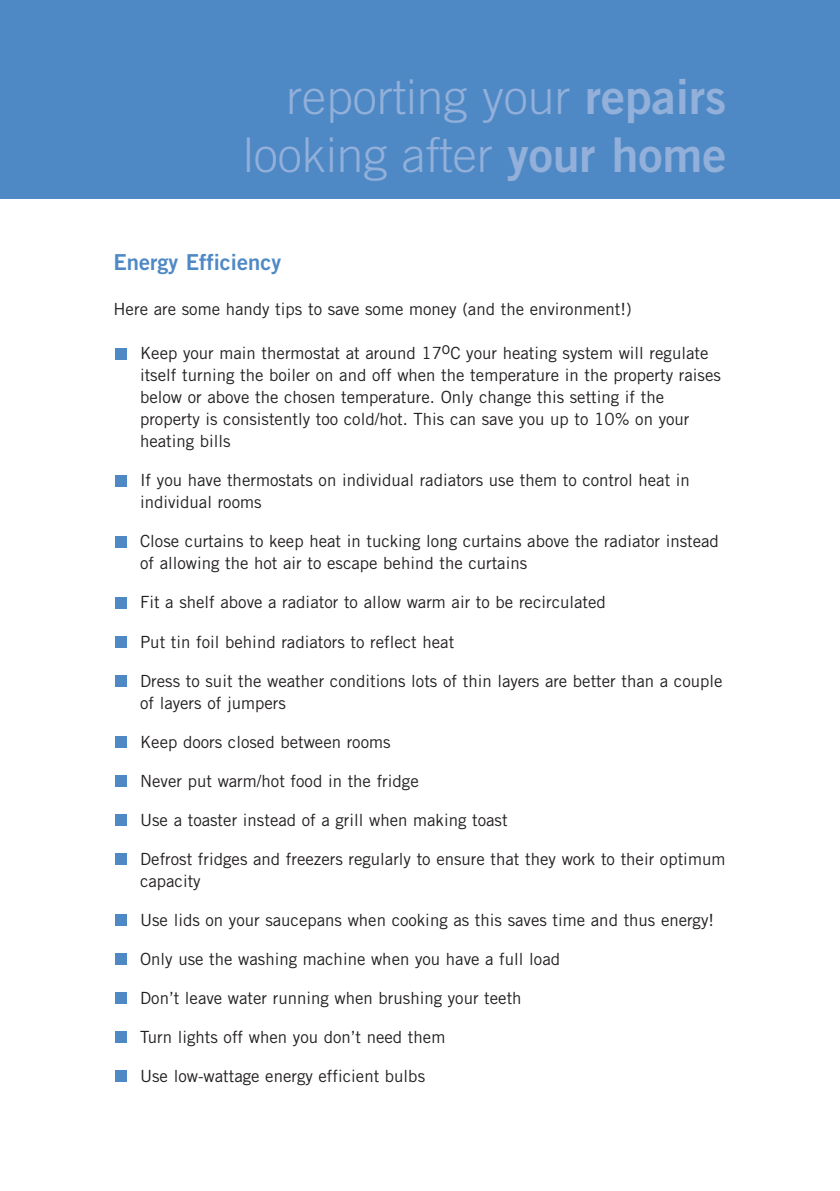
<style>
.page{position:relative;width:840px;height:1191px;background:#fff}
.page>*{position:absolute;margin:0;border:0;box-sizing:border-box;transform-origin:0 0}
.t1{font:300 48px/57.6px "Trade Gothic";color:#92b0da;text-align:right}
.t2{font:22px "Trade Gothic Bold Two";color:#4f89c5}
.t3{font:16.8px/22px "Trade Gothic";color:#231f20}
.s1{font-family:"Trade Gothic Bold Two";font-weight:400}
</style>
<div class="page">
<div style="left:0;top:0;width:839px;height:198px;background:#4f89c5"></div>
<div style="left:115px;top:1070px;width:12px;height:11px;background:#4f89c5"></div>
<div style="left:115px;top:1031px;width:12px;height:11px;background:#4f89c5"></div>
<div style="left:115px;top:992px;width:12px;height:11px;background:#4f89c5"></div>
<div style="left:115px;top:953px;width:12px;height:11px;background:#4f89c5"></div>
<div style="left:115px;top:914px;width:12px;height:11px;background:#4f89c5"></div>
<div style="left:115px;top:853px;width:12px;height:11px;background:#4f89c5"></div>
<div style="left:115px;top:814px;width:12px;height:11px;background:#4f89c5"></div>
<div style="left:115px;top:775px;width:12px;height:11px;background:#4f89c5"></div>
<div style="left:115px;top:736px;width:12px;height:11px;background:#4f89c5"></div>
<div style="left:115px;top:675px;width:12px;height:11px;background:#4f89c5"></div>
<div style="left:115px;top:636px;width:12px;height:11px;background:#4f89c5"></div>
<div style="left:115px;top:597px;width:12px;height:11px;background:#4f89c5"></div>
<div style="left:115px;top:536px;width:12px;height:11px;background:#4f89c5"></div>
<div style="left:115px;top:475px;width:12px;height:11px;background:#4f89c5"></div>
<div style="left:115px;top:348px;width:12px;height:11px;background:#4f89c5"></div>
<h1 class="t1" style="left:243px;top:72px;width:484px">reporting your <span class="s1">repairs </span>looking after <span class="s1">your home</span></h1>
<h2 class="t2" style="left:113px;top:254px;width:169px">Energy Efficiency</h2>
<p class="t3" style="left:113px;top:299px;width:519px">Here are some handy tips to save some money (and the environment!)</p>
<p class="t3" style="left:140px;top:344px;width:582px">Keep your main thermostat at around 17oC your heating system will regulate itself turning the boiler on and off when the temperature in the property raises below or above the chosen temperature. Only change this setting if the property is consistently too cold/hot. This can save you up to 10% on your heating bills</p>
<p class="t3" style="left:140px;top:471px;width:551px">If you have thermostats on individual radiators use them to control heat in individual rooms</p>
<p class="t3" style="left:140px;top:532px;width:580px">Close curtains to keep heat in tucking long curtains above the radiator instead of allowing the hot air to escape behind the curtains</p>
<p class="t3" style="left:140px;top:593px;width:467px">Fit a shelf above a radiator to allow warm air to be recirculated</p>
<p class="t3" style="left:140px;top:632px;width:315px">Put tin foil behind radiators to reflect heat</p>
<p class="t3" style="left:140px;top:671px;width:583px">Dress to suit the weather conditions lots of thin layers are better than a couple of layers of jumpers</p>
<p class="t3" style="left:140px;top:732px;width:252px">Keep doors closed between rooms</p>
<p class="t3" style="left:140px;top:771px;width:280px">Never put warm/hot food in the fridge</p>
<p class="t3" style="left:140px;top:810px;width:369px">Use a toaster instead of a grill when making toast</p>
<p class="t3" style="left:140px;top:849px;width:586px">Defrost fridges and freezers regularly to ensure that they work to their optimum capacity</p>
<p class="t3" style="left:140px;top:910px;width:575px">Use lids on your saucepans when cooking as this saves time and thus energy!</p>
<p class="t3" style="left:140px;top:949px;width:421px">Only use the washing machine when you have a full load</p>
<p class="t3" style="left:140px;top:988px;width:383px">Don’t leave water running when brushing your teeth</p>
<p class="t3" style="left:140px;top:1027px;width:306px">Turn lights off when you don’t need them</p>
<p class="t3" style="left:140px;top:1066px;width:286px">Use low-wattage energy efficient bulbs</p>
</div>
